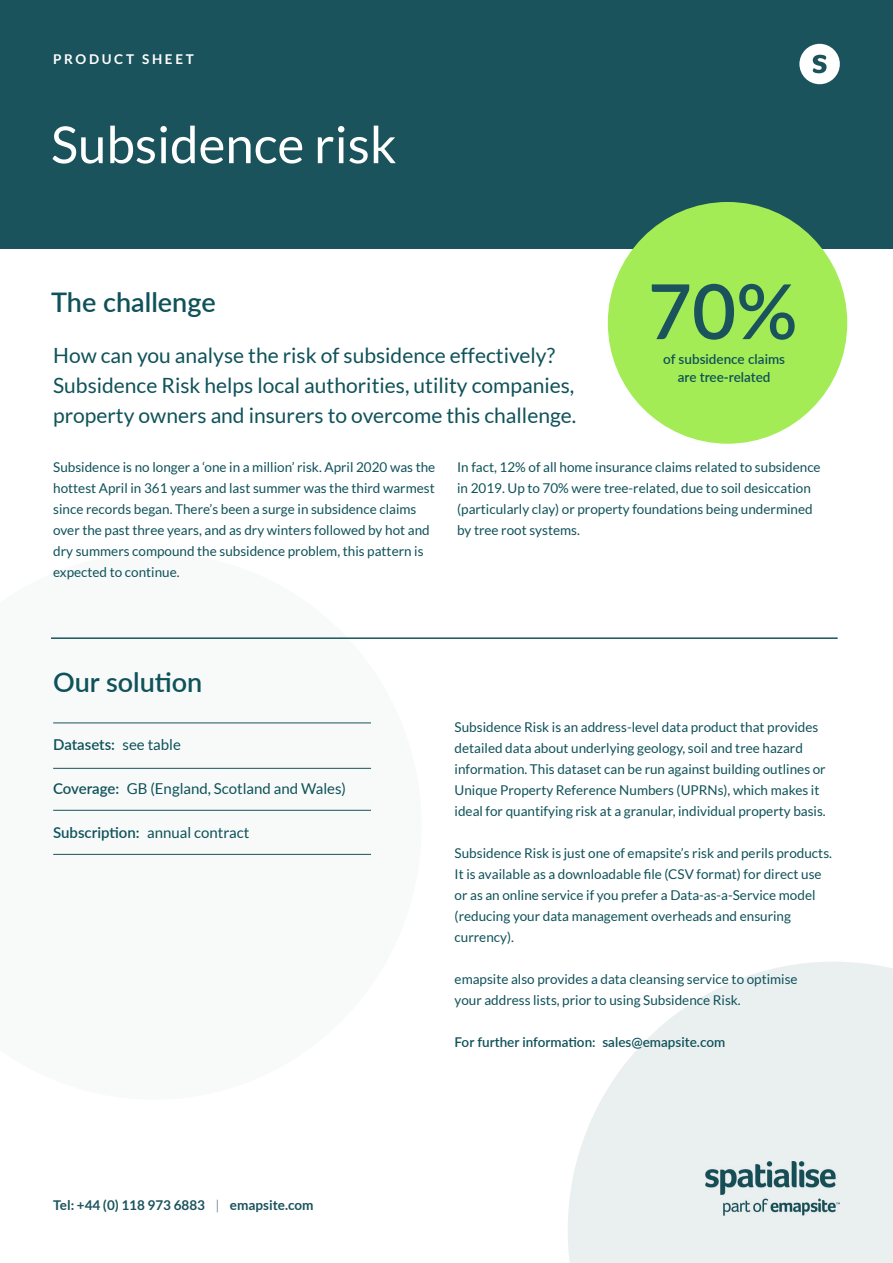
<style>
.page{position:relative;width:893px;height:1263px;background:#fff}
.page>*{position:absolute;margin:0;border:0;box-sizing:border-box;transform-origin:0 0}
.t1{font:600 76.05px "Lato";color:#1a535c}
.t2{font:51px "Lato";color:#fff}
.t3{font:600 27px "Lato";color:#0f5259}
.t4{font:21px/30px "Lato";color:#0f5259}
.t5{font:15px "Lato";color:#0f5259}
.t6{font:600 15px "Lato";color:#0f5259}
.Body_Copy_Black{font:13.5px/21px "Lato";color:#0f5259}
.Body_Copy_Black-2{font:600 13.5px/18px "Lato";color:#0f5259;text-align:center}
.t7{font:700 13.5px "Lato";color:#1a535c}
.t8{font:700 13.5px "Lato";letter-spacing:.2em;color:#fff}
.s1{font-weight:400}
.s2{font-weight:600}
.s3{font-weight:300}
</style>
<div class="page">
<div style="left:0;top:0;width:893px;height:249px;background:#1a535c"></div>
<div style="left:799px;top:44px;width:41px;height:40px;background:#fff;border-radius:20px"></div>
<svg style="left:813px;top:55px;width:13px;height:18px"></svg>
<div style="left:608px;top:202px;width:239px;height:242px;background:#a3ec55;border-radius:50%"></div>
<svg style="left:568px;top:962px;width:325px;height:301px;fill:#eaeff0"></svg>
<svg style="left:53px;top:722px;width:319px;height:133px"></svg>
<hr style="left:51px;top:637px;width:787px;height:2px;background:#1a535c">
<hr style="left:53px;top:768px;width:318px;height:1px;background:#1a535c">
<hr style="left:53px;top:810px;width:318px;height:1px;background:#1a535c">
<hr style="left:53px;top:854px;width:318px;height:1px;background:#1a535c">
<hr style="left:53px;top:723px;width:318px;height:1px;background:#1a535c">
<p class="t8" style="left:53px;top:51px;width:142px">PRODUCT SHEET</p>
<p class="t2" style="left:51px;top:116px;width:347px">Subsidence risk</p>
<p class="t3" style="left:51px;top:282px;width:166px">The challenge</p>
<p class="t1" style="left:648px;top:256px;width:151px">70%</p>
<p class="Body_Copy_Black-2" style="left:663px;top:350px;width:123px">of subsidence claims are tree-related</p>
<p class="t4" style="left:53px;top:341px;width:525px">How can you analyse the risk of subsidence effectively?<br>Subsidence Risk helps local authorities, utility companies, property owners and insurers to overcome this challenge.</p>
<p class="Body_Copy_Black" style="left:53px;top:457px;width:384px">Subsidence is no longer a ‘one in a million’ risk. April 2020 was the hottest April in 361 years and last summer was the third warmest since records began. There’s been a surge in subsidence claims over the past three years, and as dry winters followed by hot and dry summers compound the subsidence problem, this pattern is expected to continue.</p>
<p class="Body_Copy_Black" style="left:457px;top:457px;width:365px">In fact, 12% of all home insurance claims related to subsidence in 2019. Up to 70% were tree-related, due to soil desiccation (particularly clay) or property foundations being undermined by tree root systems.</p>
<p class="t3" style="left:53px;top:663px;width:151px">Our solution</p>
<p class="t6" style="left:53px;top:734px;width:129px">Datasets: <span class="s1">see table</span></p>
<p class="t5" style="left:53px;top:780px;width:294px"><span class="s2">Coverage:</span> GB (England, Scotland and Wales)</p>
<p class="t5" style="left:53px;top:824px;width:198px"><span class="s2">Subscription:</span> annual contract</p>
<p class="t7" style="left:53px;top:1197px;width:262px">Tel: +44 (0) 118 973 6883 <span class="s3">|</span> emapsite.com</p>
<p class="Body_Copy_Black" style="left:455px;top:716px;width:373px">Subsidence Risk is an address-level data product that provides detailed data about underlying geology, soil and tree hazard information. This dataset can be run against building outlines or Unique Property Reference Numbers (UPRNs), which makes it ideal for quantifying risk at a granular, individual property basis.</p>
<p class="Body_Copy_Black" style="left:455px;top:842px;width:379px">Subsidence Risk is just one of emapsite’s risk and perils products.<br>It is available as a downloadable file (CSV format) for direct use or as an online service if you prefer a Data-as-a-Service model (reducing your data management overheads and ensuring currency).</p>
<p class="Body_Copy_Black" style="left:455px;top:968px;width:345px">emapsite also provides a data cleansing service to optimise your address lists, prior to using Subsidence Risk.</p>
<p class="Body_Copy_Black-2" style="left:455px;top:1032px;width:272px">For further information: sales@emapsite.com</p>
</div>
